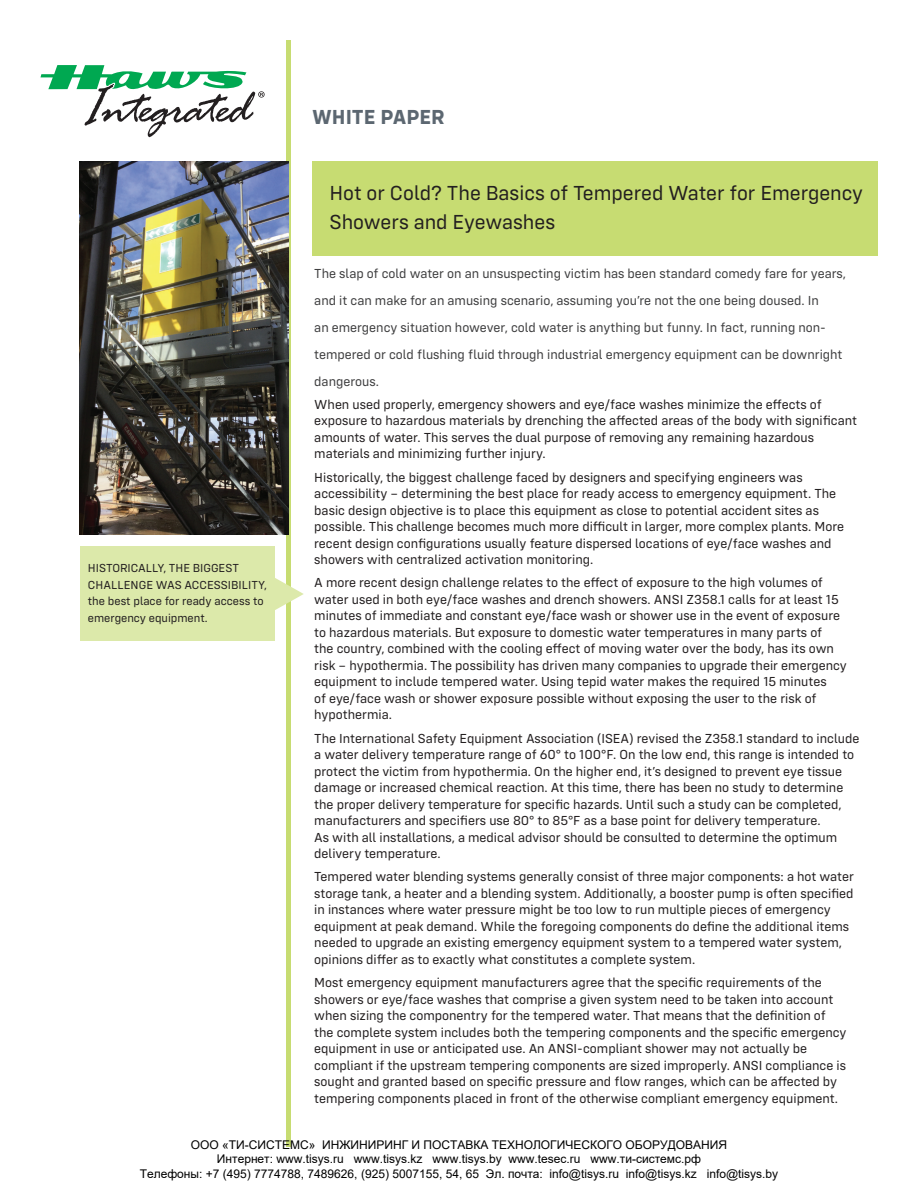
<style>
.page{position:relative;width:918px;height:1188px;background:#fff}
.page>*{position:absolute;margin:0;border:0;box-sizing:border-box;transform-origin:0 0}
.t1{font:21px/28.5px "Config";color:#231f20}
.t2{font:700 21px "Config";color:#5c6771}
.t3{font:13.5px/16.5px "Config";color:#231f20}
.t4{font:13.5px/27px "Config";color:#3e3e3f}
.t5{font:12px/14.4px "Arial";color:#000;text-align:center}
.t6{font:12px/16.5px "Config";color:#231f20}
</style>
<div class="page">
<div style="left:312px;top:161px;width:566px;height:95px;background:#c7dc72"></div>
<hr style="left:287px;top:40px;width:4px;height:1108px;background:#c7dc72">
<div style="left:80px;top:547px;width:194px;height:94px;background:#dce9aa"></div>
<svg style="left:274px;top:563px;width:30px;height:62px"></svg>
<img style="left:80px;top:161px;width:209px;height:374px">
<svg style="left:41px;top:65px;width:224px;height:72px"></svg>
<p class="t2" style="left:312px;top:104px;width:134px">WHITE PAPER</p>
<p class="t6" style="left:88px;top:560px;width:180px">HISTORICALLY, THE BIGGEST<br>CHALLENGE WAS ACCESSIBILITY, the best place for ready access to emergency equipment.</p>
<p class="t1" style="left:329px;top:179px;width:535px">Hot or Cold? The Basics of Tempered Water for Emergency<br>Showers and Eyewashes</p>
<p class="t4" style="left:314px;top:260px;width:533px">The slap of cold water on an unsuspecting victim has been standard comedy fare for years, and it can make for an amusing scenario, assuming you’re not the one being doused. In<br>an emergency situation however, cold water is anything but funny. In fact, running non&shy;tempered or cold flushing fluid through industrial emergency equipment can be downright dangerous.</p>
<p class="t3" style="left:314px;top:396px;width:544px">When used properly, emergency showers and eye/face washes minimize the effects of exposure to hazardous materials by drenching the affected areas of the body with significant amounts of water. This serves the dual purpose of removing any remaining hazardous materials and minimizing further injury.</p>
<p class="t3" style="left:314px;top:469px;width:531px">Historically, the biggest challenge faced by designers and specifying engineers was accessibility – determining the best place for ready access to emergency equipment. The basic design objective is to place this equipment as close to potential accident sites as possible. This challenge becomes much more difficult in larger, more complex plants. More recent design configurations usually feature dispersed locations of eye/face washes and showers with centralized activation monitoring.</p>
<p class="t3" style="left:314px;top:575px;width:534px">A more recent design challenge relates to the effect of exposure to the high volumes of water used in both eye/face washes and drench showers. ANSI Z358.1 calls for at least 15 minutes of immediate and constant eye/face wash or shower use in the event of exposure to hazardous materials. But exposure to domestic water temperatures in many parts of<br>the country, combined with the cooling effect of moving water over the body, has its own risk – hypothermia. The possibility has driven many companies to upgrade their emergency equipment to include tempered water. Using tepid water makes the required 15 minutes<br>of eye/face wash or shower exposure possible without exposing the user to the risk of hypothermia.</p>
<p class="t3" style="left:314px;top:730px;width:547px">The International Safety Equipment Association (ISEA) revised the Z358.1 standard to include a water delivery temperature range of 60° to 100°F. On the low end, this range is intended to protect the victim from hypothermia. On the higher end, it’s designed to prevent eye tissue damage or increased chemical reaction. At this time, there has been no study to determine the proper delivery temperature for specific hazards. Until such a study can be completed, manufacturers and specifiers use 80° to 85°F as a base point for delivery temperature.<br>As with all installations, a medical advisor should be consulted to determine the optimum delivery temperature.</p>
<p class="t3" style="left:314px;top:869px;width:541px">Tempered water blending systems generally consist of three major components: a hot water storage tank, a heater and a blending system. Additionally, a booster pump is often specified in instances where water pressure might be too low to run multiple pieces of emergency equipment at peak demand. While the foregoing components do define the additional items needed to upgrade an existing emergency equipment system to a tempered water system, opinions differ as to exactly what constitutes a complete system.</p>
<p class="t3" style="left:314px;top:974px;width:534px">Most emergency equipment manufacturers agree that the specific requirements of the showers or eye/face washes that comprise a given system need to be taken into account when sizing the componentry for the tempered water. That means that the definition of the complete system includes both the tempering components and the specific emergency equipment in use or anticipated use. An ANSI-compliant shower may not actually be compliant if the upstream tempering components are sized improperly. ANSI compliance is sought and granted based on specific pressure and flow ranges, which can be affected by tempering components placed in front of the otherwise compliant emergency equipment.</p>
<p class="t5" style="left:140px;top:1138px;width:640px">ООО «ТИ-СИСТЕМС» ИНЖИНИРИНГ И ПОСТАВКА ТЕХНОЛОГИЧЕСКОГО ОБОРУДОВАНИЯ<br>Интернет: www.tisys.ru www.tisys.kz www.tisys.by www.tesec.ru www.ти-системс.рф<br>Телефоны: +7 (495) 7774788, 7489626, (925) 5007155, 54, 65 Эл. почта: info@tisys.ru info@tisys.kz info@tisys.by</p>
</div>
